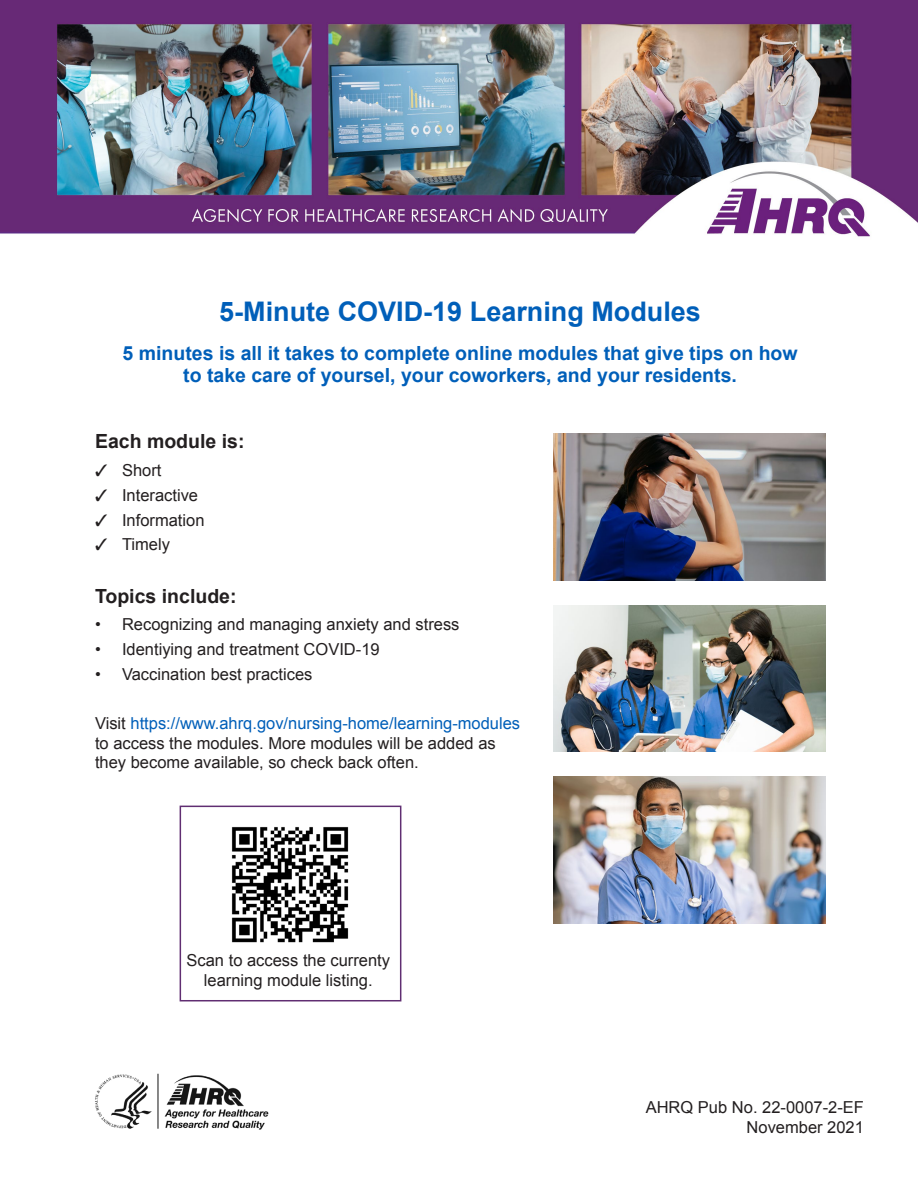
<style>
.page{position:relative;width:918px;height:1188px;background:#fff}
.page>*{position:absolute;margin:0;border:0;box-sizing:border-box;transform-origin:0 0}
.t1{font:700 27px "Arial";color:#005fb9}
.head_lvl2{font:700 19.5px/22.5px "Arial";color:#005fb9;text-align:center}
.head_lvl2-2{font:700 19.5px "Arial";color:#231f20}
.text{font:16.5px/19.5px "Arial";color:#231f20}
.s1{color:#005fb9}
</style>
<div class="page">
<img style="left:0;top:1px;width:918px;height:236px">
<img style="left:95px;top:1073px;width:174px;height:57px">
<img style="left:554px;top:776px;width:271px;height:147px">
<img style="left:554px;top:605px;width:271px;height:147px">
<img style="left:554px;top:434px;width:271px;height:147px">
<img style="left:231px;top:827px;width:118px;height:116px">
<div style="left:180px;top:806px;width:221px;height:195px;border:2px solid #602e72"></div>
<h1 class="t1" style="left:219px;top:294px;width:483px">5-Minute COVID-19 Learning Modules</h1>
<p class="head_lvl2" style="left:123px;top:342px;width:677px">5 minutes is all it takes to complete online modules that give tips on how to take care of yoursel, your coworkers, and your residents.</p>
<p class="head_lvl2-2" style="left:95px;top:428px;width:151px">Each module is:</p>
<p class="text" style="left:95px;top:460px;width:68px">✓ Short</p>
<p class="text" style="left:95px;top:485px;width:105px">✓ Interactive</p>
<p class="text" style="left:95px;top:510px;width:111px">✓ Information</p>
<p class="text" style="left:95px;top:535px;width:76px">✓ Timely</p>
<p class="head_lvl2-2" style="left:95px;top:583px;width:143px">Topics include:</p>
<p class="text" style="left:95px;top:615px;width:366px">• Recognizing and managing anxiety and stress</p>
<p class="text" style="left:95px;top:640px;width:286px">• Identiying and treatment COVID-19</p>
<p class="text" style="left:95px;top:665px;width:219px">• Vaccination best practices</p>
<p class="text" style="left:95px;top:714px;width:427px">Visit <span class="s1">https://www.ahrq.gov/nursing-home/learning-modules </span>to access the modules. More modules will be added as they become available, so check back often.</p>
<p class="text" style="left:187px;top:951px;width:205px;text-align:center">Scan to access the currenty learning module listing.</p>
<p class="text" style="left:646px;top:1098px;width:220px;text-align:right">AHRQ Pub No. 22-0007-2-EF<br>November 2021</p>
</div>
